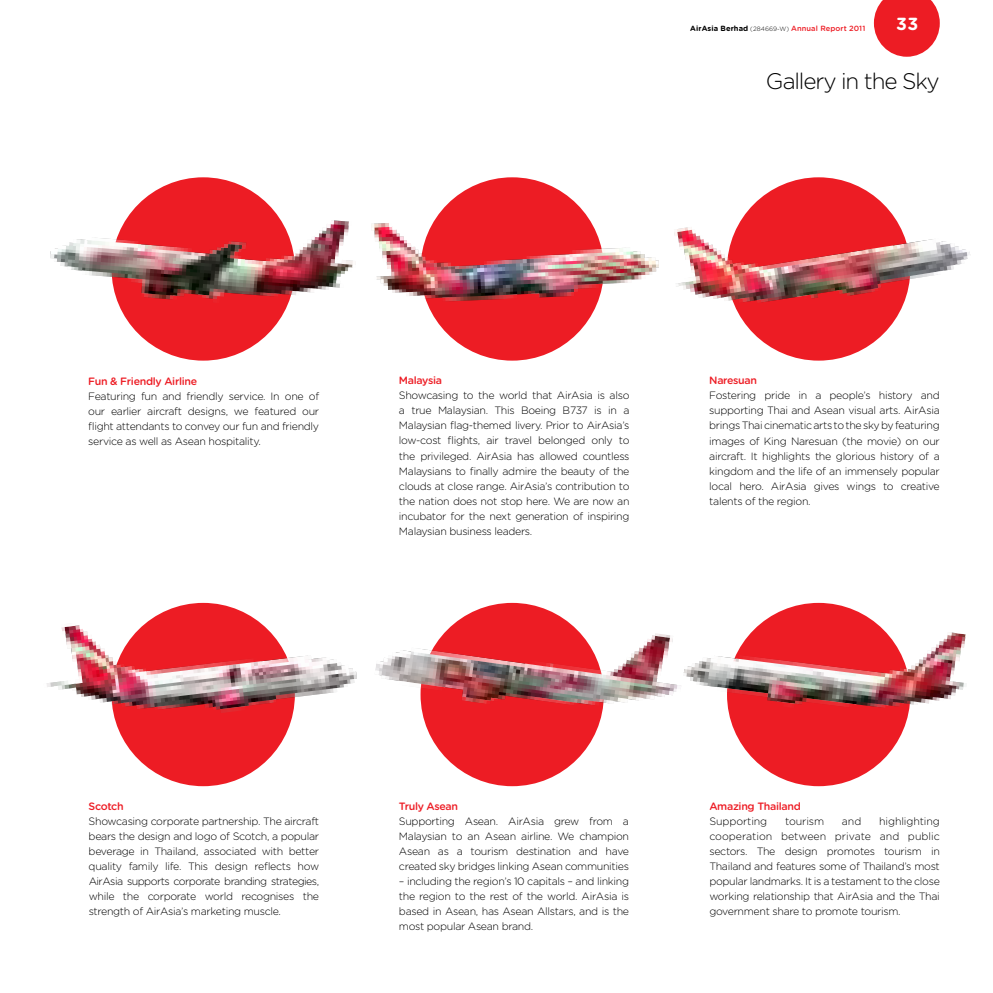
<style>
.page{position:relative;width:993px;height:993px;background:#fff}
.page>*{position:absolute;margin:0;border:0;box-sizing:border-box;transform-origin:0 0}
.t1{font:300 22.5px "Gotham Rounded";letter-spacing:-.05em;color:#000}
.t2{font:700 17.5px "Gotham Rounded";color:#fff}
.t3{font:300 10.62px/15px "Gotham Rounded";letter-spacing:-.03em;color:#000}
.t4{font:500 10.62px/15px "Gotham Rounded";letter-spacing:-.03em;color:#ed1c24}
.t5{font:300 10.62px "Gotham Rounded";letter-spacing:-.01em;color:#000}
.t6{font:500 7.5px "Gotham Rounded";letter-spacing:.01em;color:#ed1c24}
.s1{font-weight:700;color:#000}
.s2{font-weight:300;font-size:6.25px;color:#000}
.s3{font-weight:500;color:#ed1c24}
.s4{font-weight:300;color:#000}
</style>
<div class="page">
<svg style="left:873px;top:0;width:66px;height:57px"></svg>
<div style="left:420px;top:177px;width:183px;height:183px;background:#ed1c24;border-radius:50%"></div>
<div style="left:111px;top:177px;width:184px;height:183px;background:#ed1c24;border-radius:50%"></div>
<div style="left:726px;top:602px;width:184px;height:184px;background:#ed1c24;border-radius:50%"></div>
<div style="left:111px;top:602px;width:184px;height:184px;background:#ed1c24;border-radius:50%"></div>
<div style="left:726px;top:177px;width:184px;height:183px;background:#ed1c24;border-radius:50%"></div>
<div style="left:420px;top:602px;width:183px;height:184px;background:#ed1c24;border-radius:50%"></div>
<img style="left:375px;top:602px;width:302px;height:128px">
<img style="left:50px;top:196px;width:303px;height:121px">
<img style="left:674px;top:179px;width:296px;height:149px">
<img style="left:46px;top:602px;width:311px;height:132px">
<img style="left:677px;top:602px;width:289px;height:126px">
<img style="left:371px;top:208px;width:288px;height:100px">
<p class="t6" style="left:690px;top:23px;width:176px"><span class="s1">AirAsia Berhad</span> <span class="s2">(284669-W)</span> Annual Report 2011</p>
<p class="t2" style="left:896px;top:11px;width:23px">33</p>
<p class="t1" style="left:765px;top:66px;width:175px">Gallery in the Sky</p>
<p class="t3" style="left:88px;top:372px;width:232px"><span class="s3">Fun &amp; Friendly Airline<br></span>Featuring fun and friendly service. In one of our earlier aircraft designs, we featured our flight attendants to convey our fun and friendly service as well as Asean hospitality.</p>
<p class="t3" style="left:399px;top:372px;width:232px"><span class="s3">Malaysia<br></span>Showcasing to the world that AirAsia is also a true Malaysian. This Boeing B737 is in a Malaysian flag-themed livery. Prior to AirAsia’s low-cost flights, air travel belonged only to the privileged. AirAsia has allowed countless Malaysians to finally admire the beauty of the clouds at close range. AirAsia’s contribution to the nation does not stop here. We are now an incubator for the next generation of inspiring Malaysian business leaders.</p>
<p class="t3" style="left:709px;top:372px;width:232px"><span class="s3">Naresuan<br></span>Fostering pride in a people’s history and supporting Thai and Asean visual arts. AirAsia brings Thai cinematic arts to the sky by featuring images of King Naresuan (the movie) on our aircraft. It highlights the glorious history of a kingdom and the life of an immensely popular local hero. AirAsia gives wings to creative talents of the region.</p>
<p class="t3" style="left:89px;top:798px;width:232px"><span class="s3">Scotch<br></span>Showcasing corporate partnership. The aircraft bears the design and logo of Scotch, a popular beverage in Thailand, associated with better quality family life. This design reflects how AirAsia supports corporate branding strategies, while the corporate world recognises the strength of AirAsia’s marketing muscle.</p>
<p class="t3" style="left:399px;top:798px;width:231px"><span class="s3">Truly Asean<br></span>Supporting Asean. AirAsia grew from a Malaysian to an Asean airline. We champion Asean as a tourism destination and have created sky bridges linking Asean communities</p>
<p class="t3" style="left:399px;top:873px;width:231px;text-align:justify">– including the region’s 10 capitals – and linking the region to the rest of the world. AirAsia is based in Asean, has Asean Allstars, and is the most popular Asean brand.</p>
<p class="t4" style="left:709px;top:798px;width:93px">Amazing Thailand<br><span class="s4">Supporting</span></p>
<p class="t3" style="left:709px;top:813px;width:232px;text-align:justify;text-indent:170px">highlighting cooperation between private and public sectors. The design promotes tourism in Thailand and features some of Thailand’s most popular landmarks. It is a testament to the close working relationship that AirAsia and the Thai government share to promote tourism.</p>
<p class="t5" style="left:784px;top:813px;width:41px">tourism</p>
<p class="t3" style="left:841px;top:813px;width:21px">and</p>
</div>
